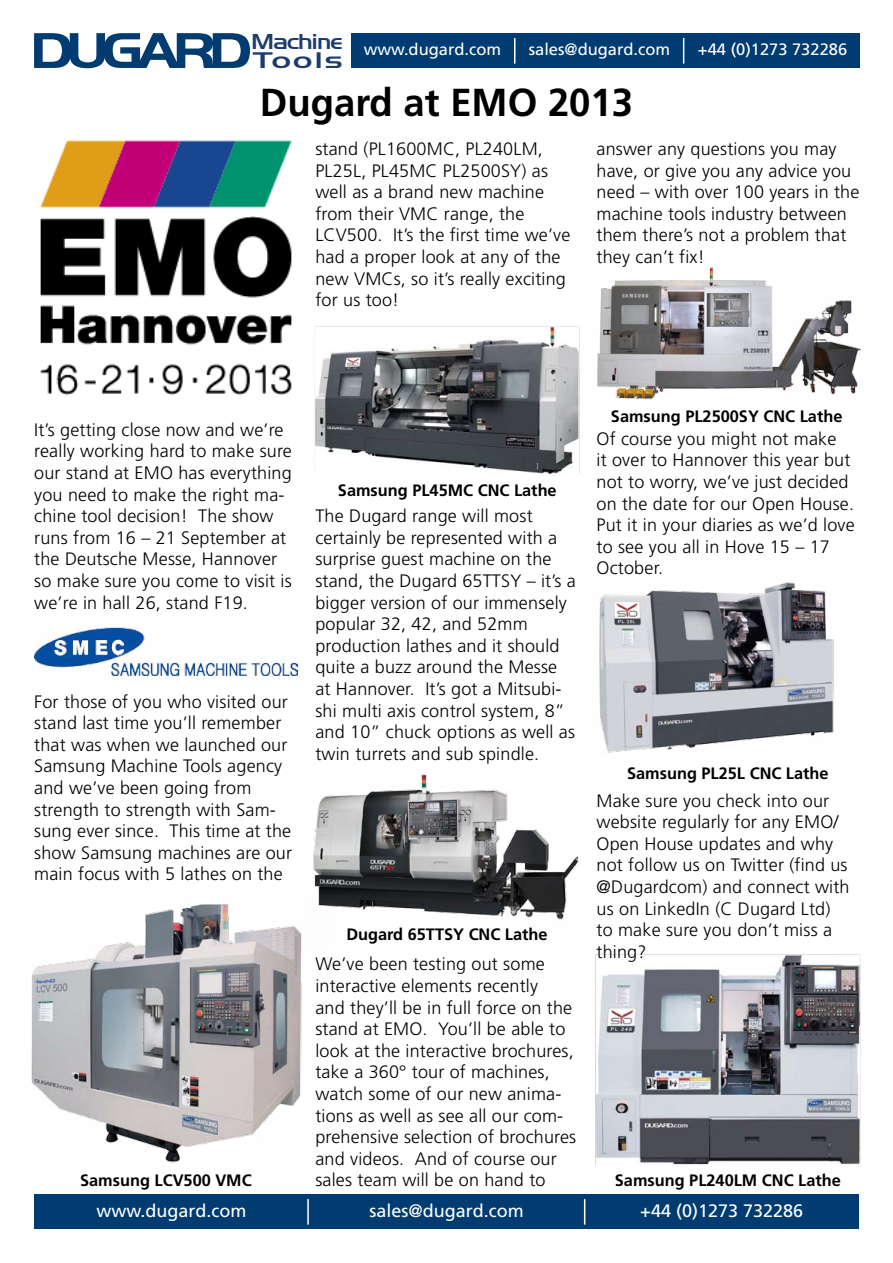
<style>
.page{position:relative;width:893px;height:1263px;background:#fff}
.page>*{position:absolute;margin:0;border:0;box-sizing:border-box;transform-origin:0 0}
.t1{font:700 52.2px "Handel Got D";letter-spacing:-.12em;color:#003b71;scale:1.16 1}
.t2{font:700 39px "Frutiger CE";color:#000}
.t3{font:500 23.55px "Handel Got D";letter-spacing:.045em;color:#1b3d6d;scale:1.47 1}
.t4{font:500 22.5px "Handel Got D";letter-spacing:-.05em;color:#1b3d6d;scale:1.16 1}
.t5{font:300 18px/21.6px "Frutiger CE";letter-spacing:.01em;color:#000}
.t6{font:18px "Frutiger CE";color:#fffffe}
.t7{font:700 16.5px "Frutiger CE";color:#000}
.t8{font:16.5px "Frutiger CE";color:#fffffe}
</style>
<div class="page">
<img style="left:595px;top:954px;width:266px;height:211px">
<div style="left:34px;top:1194px;width:825px;height:35px;background:#003b71"></div>
<svg style="left:584px;top:1199px;width:1px;height:25px"></svg>
<hr style="left:307px;top:1199px;width:2px;height:25px;background:#fffffe">
<div style="left:351px;top:33px;width:508px;height:35px;background:#003b71"></div>
<svg style="left:683px;top:38px;width:1px;height:26px"></svg>
<svg style="left:514px;top:38px;width:1px;height:26px"></svg>
<img style="left:40px;top:140px;width:252px;height:255px">
<img style="left:34px;top:628px;width:263px;height:48px">
<img style="left:313px;top:774px;width:266px;height:146px">
<img style="left:31px;top:897px;width:298px;height:266px">
<img style="left:315px;top:326px;width:265px;height:148px">
<img style="left:597px;top:267px;width:264px;height:133px">
<img style="left:599px;top:582px;width:235px;height:171px">
<p class="t1" style="left:30px;top:21px;width:193px">DUGARD</p>
<p class="t8" style="left:364px;top:40px;width:139px">www.dugard.com</p>
<p class="t8" style="left:529px;top:40px;width:143px">sales@dugard.com</p>
<p class="t8" style="left:698px;top:40px;width:151px">+44 (0)1273 732286</p>
<p class="t4" style="left:251px;top:29px;width:81px">Machine</p>
<p class="t3" style="left:253px;top:47px;width:63px">Tools</p>
<p class="t2" style="left:260px;top:79px;width:375px">Dugard at EMO 2013</p>
<p class="t5" style="left:315px;top:138px;width:256px">stand (PL1600MC, PL240LM,<br>PL25L, PL45MC PL2500SY) as well as a brand new machine from their VMC range, the<br>LCV500. It’s the first time we’ve had a proper look at any of the</p>
<p class="t5" style="left:315px;top:267px;width:252px">new VMCs, so it’s really exciting for us too!</p>
<p class="t5" style="left:597px;top:138px;width:264px">answer any questions you may have, or give you any advice you need – with over 100 years in the machine tools industry between them there’s not a problem that they can’t fix!</p>
<p class="t5" style="left:34px;top:418px;width:259px">It’s getting close now and we’re really working hard to make sure our stand at EMO has everything you need to make the right ma&shy;chine tool decision! The show runs from 16 – 21 September at the Deutsche Messe, Hannover so make sure you come to visit is we’re in hall 26, stand F19.</p>
<p class="t5" style="left:34px;top:690px;width:259px">For those of you who visited our stand last time you’ll remember that was when we launched our<br>Samsung Machine Tools agency and we’ve been going from strength to strength with Sam&shy;sung ever since. This time at the show Samsung machines are our main focus with 5 lathes on the</p>
<p class="t7" style="left:80px;top:1171px;width:173px">Samsung LCV500 VMC</p>
<p class="t7" style="left:338px;top:481px;width:220px">Samsung PL45MC CNC Lathe</p>
<p class="t5" style="left:315px;top:505px;width:262px">The Dugard range will most certainly be represented with a surprise guest machine on the stand, the Dugard 65TTSY – it’s a bigger version of our immensely popular 32, 42, and 52mm production lathes and it should quite a buzz around the Messe at Hannover. It’s got a Mitsubi&shy;shi multi axis control system, 8” and 10” chuck options as well as twin turrets and sub spindle.</p>
<p class="t7" style="left:346px;top:924px;width:203px">Dugard 65TTSY CNC Lathe</p>
<p class="t5" style="left:315px;top:953px;width:262px">We’ve been testing out some interactive elements recently<br>and they’ll be in full force on the stand at EMO. You’ll be able to look at the interactive brochures, take a 360° tour of machines, watch some of our new anima&shy;tions as well as see all our com&shy;prehensive selection of brochures and videos. And of course our sales team will be on hand to</p>
<p class="t7" style="left:611px;top:406px;width:233px">Samsung PL2500SY CNC Lathe</p>
<p class="t5" style="left:597px;top:427px;width:260px">Of course you might not make<br>it over to Hannover this year but not to worry, we’ve just decided on the date for our Open House.<br>Put it in your diaries as we’d love to see you all in Hove 15 – 17<br>October.</p>
<p class="t7" style="left:627px;top:763px;width:203px">Samsung PL25L CNC Lathe</p>
<p class="t5" style="left:597px;top:789px;width:254px">Make sure you check into our website regularly for any EMO/<br>Open House updates and why not follow us on Twitter (find us @Dugardcom) and connect with us on LinkedIn (C Dugard Ltd) to make sure you don’t miss a thing?</p>
<p class="t7" style="left:615px;top:1171px;width:228px">Samsung PL240LM CNC Lathe</p>
<p class="t6" style="left:96px;top:1200px;width:151px">www.dugard.com</p>
<p class="t6" style="left:369px;top:1200px;width:156px">sales@dugard.com</p>
<p class="t6" style="left:640px;top:1200px;width:164px">+44 (0)1273 732286</p>
</div>
